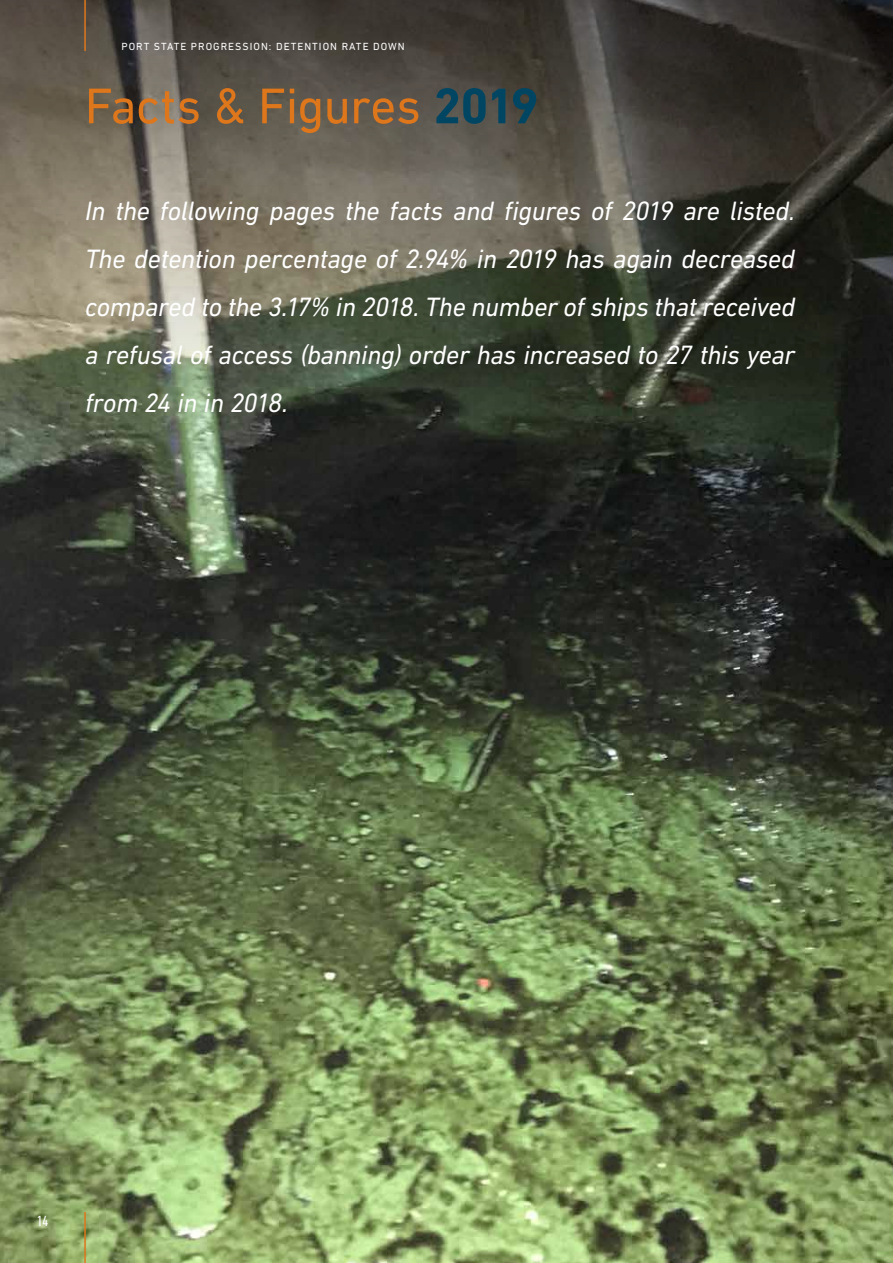
<style>
.page{position:relative;width:893px;height:1263px;background:#fff}
.page>*{position:absolute;margin:0;border:0;box-sizing:border-box;transform-origin:0 0}
.t1{font:51px "DIN Next LT Pro";letter-spacing:-.015em;color:#de761b}
.t2{font:italic 27px/48px "DIN Next LT Pro";letter-spacing:-.015em;color:#fff;text-align:justify}
.t3{font:condensed 15px "DIN Next LT Pro";color:#fff}
.t4{font:10.5px "DIN Next LT Pro";letter-spacing:.1em;color:#fff}
.s1{font-weight:700;color:#004662}
</style>
<div class="page">
<img style="left:0;top:576px;width:893px;height:687px">
<svg style="left:0;top:0;width:893px;height:576px;background:#47483d"></svg>
<hr style="left:84px;top:0;width:2px;height:51px;background:#de761b">
<hr style="left:84px;top:1212px;width:2px;height:51px;background:#de761b">
<p class="t4" style="left:121px;top:40px;width:285px">PORT STATE PROGRESSION: DETENTION RATE DOWN</p>
<h1 class="t1" style="left:85px;top:77px;width:456px">Facts &amp; Figures <span class="s1">2019</span></h1>
<p class="t2" style="left:85px;top:187px;width:712px">In the following pages the facts and figures of 2019 are listed.<br>The detention percentage of 2.94% in 2019 has again decreased compared to the 3.17% in 2018. The number of ships that received a refusal of access (banning) order has increased to 27 this year from 24 in in 2018.</p>
<p class="t3" style="left:37px;top:1212px;width:13px">14</p>
</div>
